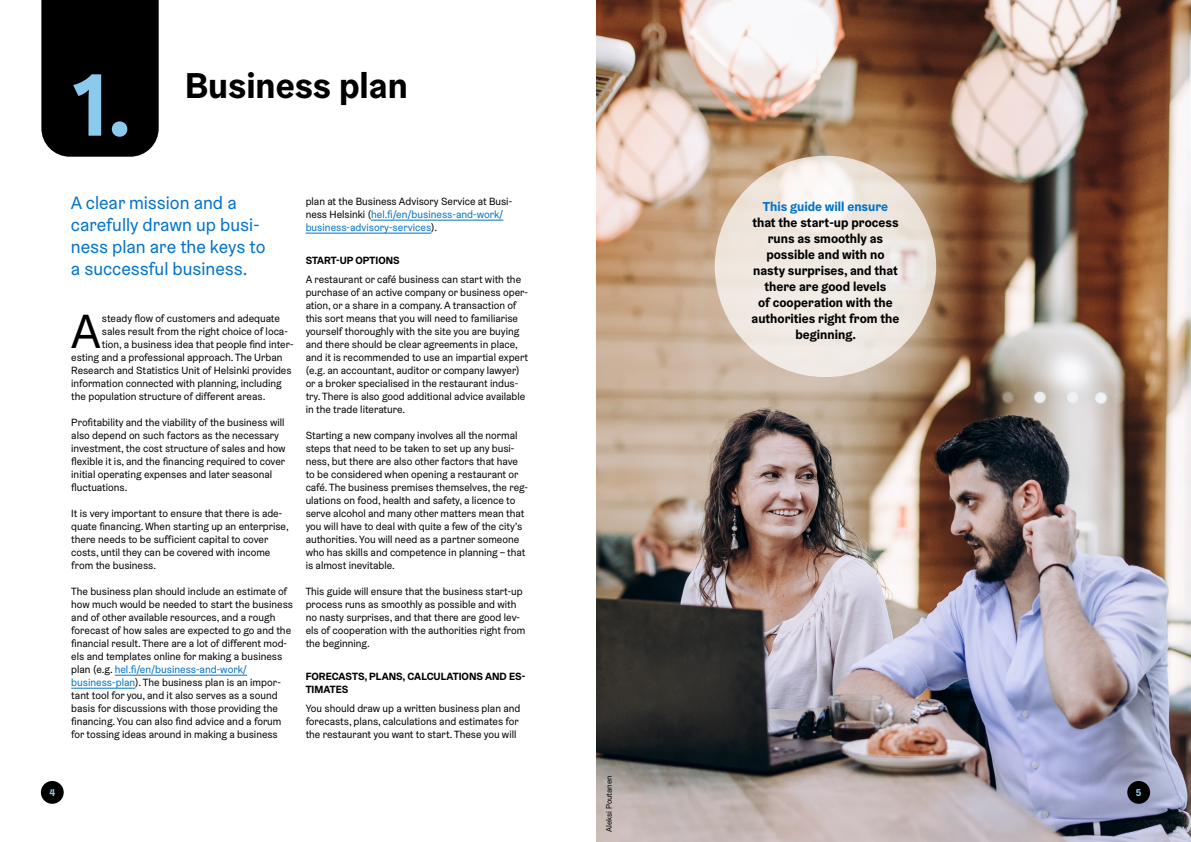
<style>
.page{position:relative;width:1191px;height:842px;background:#fff}
.page>*{position:absolute;margin:0;border:0;box-sizing:border-box;transform-origin:0 0}
.Numerot{font:700 88.7px "Helsinki Grotesk";color:#8bcaed}
.Leipis_anfangi{font:48.1px "Helsinki Grotesk";color:#000}
.Otsikko{font:700 36px "Helsinki Grotesk";color:#000}
.Ingressi{font:18px/22px "Helsinki Grotesk";color:#0073ca}
.t1{font:700 13px/16px "Helsinki Grotesk";color:#000;text-align:center}
.t2{font:700 13px "Helsinki Grotesk";color:#0073ca}
.Leipis{font:10.5px/13px "Helsinki Grotesk";color:#000}
.Leipis_anfangi-2{font:10.5px "Helsinki Grotesk";color:#000}
.väliotsikko{font:700 10.5px/13px "Helsinki Grotesk";color:#000}
.t3{font:700 10px "Helsinki Grotesk";color:#8bcaed}
.t4{font:8px "Helsinki Grotesk";color:#000}
.s1{color:#0073ca}
</style>
<div class="page">
<div style="left:41px;top:0;width:118px;height:157px;background:#000"></div>
<img style="left:596px;top:0;width:595px;height:842px">
<svg style="left:714px;top:156px;width:222px;height:221px;background:#efe8e2"></svg>
<div style="left:41px;top:781px;width:23px;height:23px;background:#000;border-radius:50%"></div>
<div style="left:1127px;top:781px;width:23px;height:23px;background:#000;border-radius:50%"></div>
<hr style="left:115px;top:675px;width:132px;height:1px;background:#0073ca">
<hr style="left:71px;top:688px;width:64px;height:1px;background:#0073ca">
<hr style="left:371px;top:220px;width:132px;height:1px;background:#0073ca">
<hr style="left:306px;top:233px;width:125px;height:1px;background:#0073ca">
<h1 class="Numerot" style="left:73px;top:48px;width:61px">1.</h1>
<h1 class="Otsikko" style="left:185px;top:62px;width:224px">Business plan</h1>
<p class="Ingressi" style="left:71px;top:192px;width:196px">A clear mission and a carefully drawn up busi&shy;ness plan are the keys to a successful business.</p>
<p class="Leipis_anfangi" style="left:71px;top:301px;width:32px">A</p>
<p class="Leipis_anfangi-2" style="left:102px;top:312px;width:179px">steady flow of customers and adequate</p>
<p class="Leipis_anfangi-2" style="left:102px;top:325px;width:187px">sales result from the right choice of loca-</p>
<p class="Leipis_anfangi-2" style="left:102px;top:338px;width:193px">tion, a business idea that people find inter-</p>
<p class="Leipis_anfangi-2" style="left:71px;top:351px;width:213px">esting and a professional approach. The Urban</p>
<p class="Leipis_anfangi-2" style="left:71px;top:364px;width:222px">Research and Statistics Unit of Helsinki provides</p>
<p class="Leipis_anfangi-2" style="left:71px;top:377px;width:212px">information connected with planning, including</p>
<p class="Leipis_anfangi-2" style="left:71px;top:390px;width:196px">the population structure of different areas.</p>
<p class="Leipis" style="left:71px;top:416px;width:216px">Profitability and the viability of the business will also depend on such factors as the necessary investment, the cost structure of sales and how flexible it is, and the financing required to cover initial operating expenses and later seasonal fluctuations.</p>
<p class="Leipis" style="left:71px;top:507px;width:219px">It is very important to ensure that there is ade&shy;quate financing. When starting up an enterprise, there needs to be sufficient capital to cover costs, until they can be covered with income from the business.</p>
<p class="Leipis" style="left:71px;top:585px;width:223px">The business plan should include an estimate of how much would be needed to start the business and of other available resources, and a rough forecast of how sales are expected to go and the financial result. There are a lot of different mod&shy;els and templates online for making a business plan (e.g. <span class="s1">hel.fi/en/business-and-work/ business-plan</span>). The business plan is an impor&shy;tant tool for you, and it also serves as a sound basis for discussions with those providing the financing. You can also find advice and a forum for tossing ideas around in making a business</p>
<p class="Leipis" style="left:306px;top:195px;width:208px">plan at the Business Advisory Service at Busi&shy;ness Helsinki (<span class="s1">hel.fi/en/business-and-work/ business-advisory-services</span>).</p>
<p class="väliotsikko" style="left:306px;top:254px;width:95px">START-UP OPTIONS</p>
<p class="Leipis" style="left:306px;top:273px;width:224px">A restaurant or café business can start with the purchase of an active company or business oper&shy;ation, or a share in a company. A transaction of this sort means that you will need to familiarise yourself thoroughly with the site you are buying and there should be clear agreements in place, and it is recommended to use an impartial expert (e.g. an accountant, auditor or company lawyer) or a broker specialised in the restaurant indus&shy;try. There is also good additional advice available in the trade literature.</p>
<p class="Leipis" style="left:306px;top:429px;width:224px">Starting a new company involves all the normal steps that need to be taken to set up any busi&shy;ness, but there are also other factors that have to be considered when opening a restaurant or café. The business premises themselves, the reg&shy;ulations on food, health and safety, a licence to serve alcohol and many other matters mean that you will have to deal with quite a few of the city’s authorities. You will need as a partner someone who has skills and competence in planning – that is almost inevitable.</p>
<p class="Leipis" style="left:306px;top:585px;width:221px">This guide will ensure that the business start-up process runs as smoothly as possible and with no nasty surprises, and that there are good lev&shy;els of cooperation with the authorities right from the beginning.</p>
<p class="väliotsikko" style="left:306px;top:670px;width:221px">FORECASTS, PLANS, CALCULATIONS AND ES-<br>TIMATES</p>
<p class="Leipis" style="left:306px;top:702px;width:216px">You should draw up a written business plan and forecasts, plans, calculations and estimates for the restaurant you want to start. These you will</p>
<p class="t2" style="left:763px;top:198px;width:127px">This guide will ensure</p>
<p class="t1" style="left:751px;top:214px;width:149px">that the start-up process runs as smoothly as possible and with no nasty surprises, and that there are good levels<br>of cooperation with the authorities right from the beginning.</p>
<p class="t4" style="left:604px;top:832px;width:58px;rotate:-90deg">Aleksi Poutanen</p>
<p class="t3" style="left:49px;top:786px;width:7px">4</p>
<p class="t3" style="left:1136px;top:786px;width:7px">5</p>
</div>
